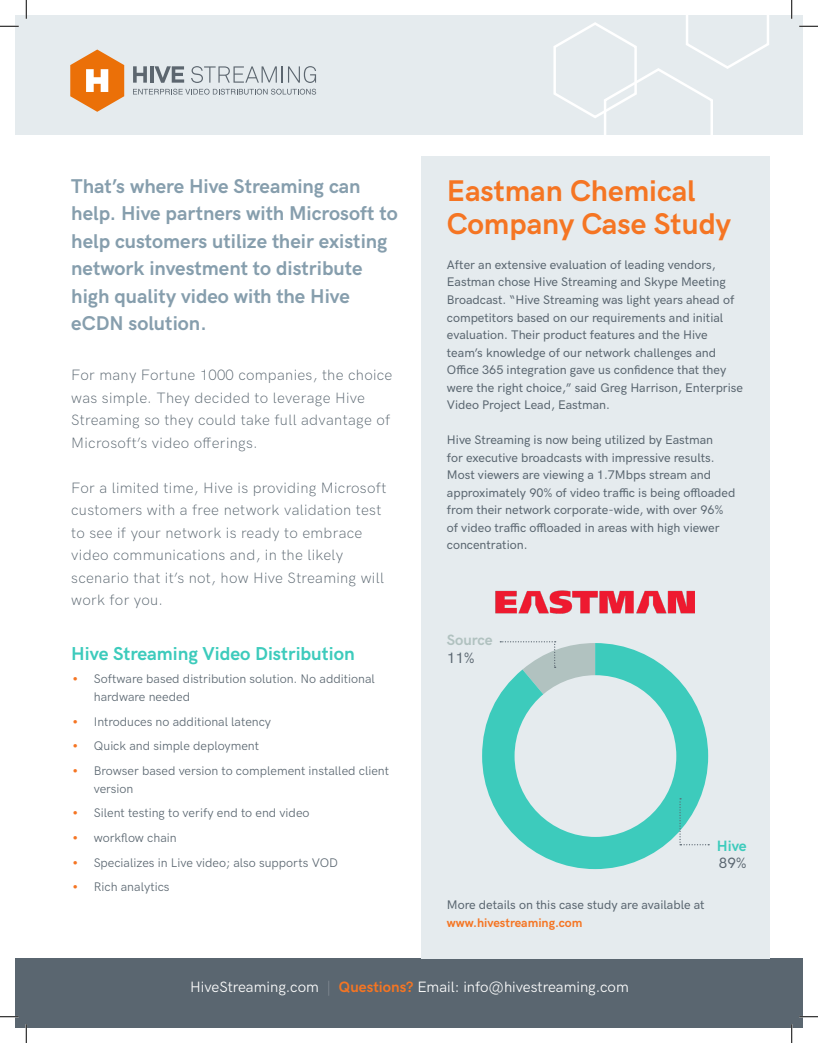
<style>
.page{position:relative;width:818px;height:1043px;background:#fff}
.page>*{position:absolute;margin:0;border:0;box-sizing:border-box;transform-origin:0 0}
.t1{font:700 30px/32.5px "HK Grotesk";color:#f57523}
.t2{font:700 20px/27.5px "HK Grotesk";color:#869ead}
.t3{font:700 18.75px "HK Grotesk";color:#3dcbbc}
.t4{font:300 15px/22.5px "HK Grotesk";letter-spacing:.02em;color:#5a6670}
.t5{font:15px "HK Grotesk";color:#fff}
.t6{font:700 15px "HK Grotesk";letter-spacing:-.005em;color:#b1c2c0}
.t7{font:500 15px "HK Grotesk";color:#5a6670}
.t8{font:700 15px "HK Grotesk";color:#3dcbbc}
.t9{font:500 12.5px/17.5px "HK Grotesk";color:#5a6670}
.t10{font:12.5px/17.5px "HK Grotesk";color:#5a6670}
.s1{font-family:"Nimbus San";font-weight:700;color:#f57523}
.s2{font-weight:700;color:#f57523}
.s3{color:#818a92}
</style>
<div class="page">
<div style="left:15px;top:15px;width:787px;height:120px;background:#e5ebee"></div>
<svg style="left:70px;top:50px;width:54px;height:62px"></svg>
<svg style="left:133px;top:66px;width:14px;height:17px"></svg>
<hr style="left:150px;top:66px;width:3px;height:17px;background:#5c666f">
<svg style="left:154px;top:66px;width:30px;height:17px"></svg>
<svg style="left:191px;top:66px;width:125px;height:17px"></svg>
<svg style="left:133px;top:89px;width:183px;height:6px"></svg>
<svg style="left:553px;top:15px;width:217px;height:180px"></svg>
<div style="left:15px;top:958px;width:787px;height:70px;background:#5a6670"></div>
<div style="left:420px;top:156px;width:349px;height:802px;background:#e5ebee"></div>
<img style="left:495px;top:591px;width:199px;height:22px">
<svg style="left:482px;top:643px;width:226px;height:226px;fill:#3dcbbc"></svg>
<div style="left:514px;top:675px;width:162px;height:162px;background:#e5ebee;border-radius:50%"></div>
<svg style="left:679px;top:798px;width:30px;height:47px"></svg>
<svg style="left:500px;top:641px;width:95px;height:115px"></svg>
<svg style="left:0;top:25px;width:19px;height:2px"></svg>
<svg style="left:799px;top:25px;width:19px;height:2px"></svg>
<svg style="left:0;top:1016px;width:19px;height:1px"></svg>
<svg style="left:799px;top:1015px;width:19px;height:2px"></svg>
<svg style="left:25px;top:0;width:2px;height:19px"></svg>
<svg style="left:25px;top:1024px;width:2px;height:18px"></svg>
<svg style="left:791px;top:0;width:1px;height:19px"></svg>
<svg style="left:791px;top:1024px;width:1px;height:18px"></svg>
<p class="t2" style="left:71px;top:170px;width:328px">That’s where Hive Streaming can help. Hive partners with Microsoft to help customers utilize their existing network investment to distribute high quality video with the Hive eCDN solution.</p>
<p class="t4" style="left:71px;top:362px;width:323px">For many Fortune 1000 companies, the choice was simple. They decided to leverage Hive Streaming so they could take full advantage of Microsoft’s video offerings.</p>
<p class="t4" style="left:71px;top:475px;width:317px">For a limited time, Hive is providing Microsoft customers with a free network validation test to see if your network is ready to embrace video communications and, in the likely scenario that it’s not, how Hive Streaming will work for you.</p>
<p class="t3" style="left:71px;top:640px;width:285px">Hive Streaming Video Distribution</p>
<p class="t10" style="left:94px;top:669px;width:282px;text-indent:-22px"><span class="s1">•</span> Software based distribution solution. No additional hardware needed</p>
<p class="t10" style="left:71px;top:711px;width:201px"><span class="s1">•</span> Introduces no additional latency</p>
<p class="t10" style="left:71px;top:736px;width:189px"><span class="s1">•</span> Quick and simple deployment</p>
<p class="t10" style="left:94px;top:761px;width:297px;text-indent:-22px"><span class="s1">•</span> Browser based version to complement installed client version</p>
<p class="t10" style="left:71px;top:803px;width:240px"><span class="s1">•</span> Silent testing to verify end to end video</p>
<p class="t10" style="left:71px;top:828px;width:107px"><span class="s1">•</span> workflow chain</p>
<p class="t10" style="left:71px;top:852px;width:268px"><span class="s1">•</span> Specializes in Live video; also supports VOD</p>
<p class="t10" style="left:71px;top:877px;width:100px"><span class="s1">•</span> Rich analytics</p>
<p class="t1" style="left:447px;top:173px;width:285px">Eastman Chemical<br>Company Case Study</p>
<p class="t9" style="left:447px;top:255px;width:289px">After an extensive evaluation of leading vendors, Eastman chose Hive Streaming and Skype Meeting Broadcast. “Hive Streaming was light years ahead of competitors based on our requirements and initial</p>
<p class="t9" style="left:447px;top:325px;width:297px">evaluation. Their product features and the Hive team’s knowledge of our network challenges and Office 365 integration gave us confidence that they were the right choice,” said Greg Harrison, Enterprise Video Project Lead, Eastman.</p>
<p class="t9" style="left:447px;top:430px;width:290px">Hive Streaming is now being utilized by Eastman<br>for executive broadcasts with impressive results.<br>Most viewers are viewing a 1.7Mbps stream and approximately 90% of video traffic is being offloaded from their network corporate-wide, with over 96% of video traffic offloaded in areas with high viewer concentration.</p>
<p class="t6" style="left:447px;top:629px;width:47px">Source</p>
<p class="t7" style="left:447px;top:646px;width:29px">11%</p>
<p class="t9" style="left:447px;top:895px;width:259px">More details on this case study are available at <span class="s2">www.hivestreaming.com</span></p>
<p class="t8" style="left:716px;top:834px;width:31px">Hive</p>
<p class="t7" style="left:718px;top:852px;width:29px">89%</p>
<p class="t5" style="left:190px;top:975px;width:440px">HiveStreaming.com <span class="s3">|</span> <span class="s2">Questions?</span> Email: info@hivestreaming.com</p>
</div>
